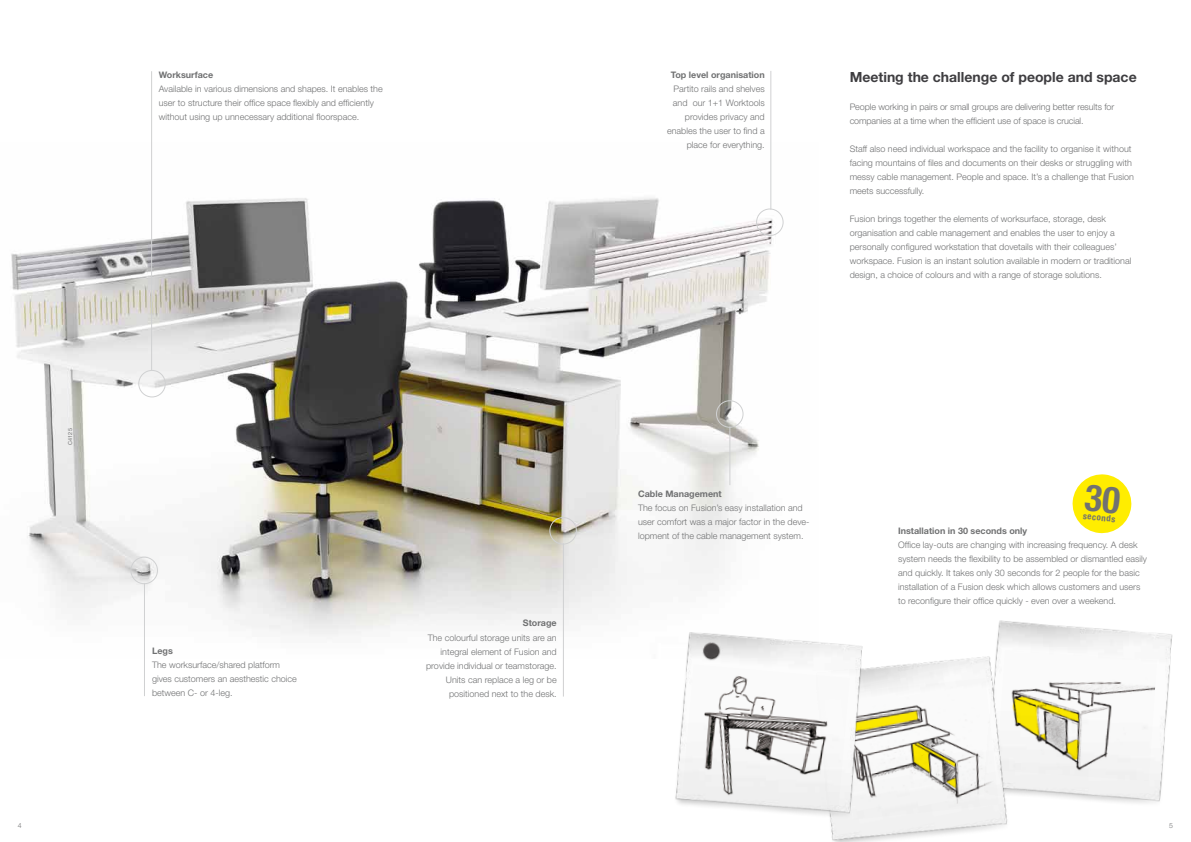
<style>
.page{position:relative;width:1191px;height:842px;background:#fff}
.page>*{position:absolute;margin:0;border:0;box-sizing:border-box;transform-origin:0 0}
.t1{font:700 14px "Helvetica Neue";color:#3e3d40}
.t2{font:300 9px/14px "Helvetica Neue";color:#707172}
.t3{font:700 9px "Helvetica Neue";color:#707172}
.t4{font:700 condensed 8.9px "Helvetica Neue";color:#707172}
.t5{font:300 7px "Helvetica Neue";color:#707172}
.t6{font:5.5px "Helvetica Neue";color:#707172}
</style>
<div class="page">
<img style="left:11px;top:142px;width:773px;height:494px">
<img style="left:998px;top:620px;width:175px;height:183px">
<img style="left:832px;top:626px;width:208px;height:216px">
<img style="left:996px;top:650px;width:161px;height:131px">
<img style="left:881px;top:678px;width:117px;height:141px">
<img style="left:655px;top:618px;width:226px;height:216px">
<img style="left:696px;top:637px;width:31px;height:27px">
<img style="left:682px;top:664px;width:167px;height:147px">
<hr style="left:151px;top:71px;width:1px;height:299px;background:#d0d1d2">
<div style="left:138px;top:370px;width:28px;height:27px;border:1px solid #d0d1d2;border-radius:50%"></div>
<hr style="left:770px;top:71px;width:1px;height:139px;background:#d0d1d2">
<div style="left:756px;top:208px;width:27px;height:28px;border:1px solid #d0d1d2;border-radius:50%"></div>
<hr style="left:729px;top:426px;width:1px;height:59px;background:#d0d1d2">
<div style="left:716px;top:400px;width:27px;height:28px;border:1px solid #d0d1d2;border-radius:50%"></div>
<hr style="left:144px;top:583px;width:1px;height:113px;background:#d0d1d2">
<div style="left:130px;top:557px;width:28px;height:27px;border:1px solid #d0d1d2;border-radius:50%"></div>
<hr style="left:563px;top:543px;width:1px;height:153px;background:#d0d1d2">
<div style="left:549px;top:517px;width:28px;height:28px;border:1px solid #d0d1d2;border-radius:50%"></div>
<svg style="left:1072px;top:474px;width:60px;height:60px"></svg>
<p class="t3" style="left:159px;top:69px;width:56px">Worksurface</p>
<p class="t2" style="left:159px;top:82px;width:225px">Available in various dimensions and shapes. It enables the user to structure their office space flexibly and efficiently without using up unnecessary additional floorspace.</p>
<p class="t6" style="left:67px;top:445px;width:18px;rotate:-90deg">C4125</p>
<p class="t3" style="left:152px;top:645px;width:22px">Legs</p>
<p class="t2" style="left:152px;top:658px;width:146px">The worksurface/shared platform gives customers an aesthestic choice between C- or 4-leg.</p>
<p class="t3" style="left:523px;top:618px;width:35px">Storage</p>
<p class="t2" style="left:426px;top:630px;width:132px;text-align:right">The colourful storage units are an integral element of Fusion and provide individual or teamstorage.<br>Units can replace a leg or be positioned next to the desk.</p>
<p class="t3" style="left:671px;top:69px;width:95px">Top level organisation</p>
<p class="t2" style="left:667px;top:82px;width:99px;text-align:right">Partito rails and shelves and our 1+1 Worktools provides privacy and enables the user to find a place for everything.</p>
<h1 class="t1" style="left:849px;top:68px;width:288px">Meeting the challenge of people and space</h1>
<p class="t2" style="left:849px;top:99px;width:266px">People working in pairs or small groups are delivering better results for companies at a time when the efficient use of space is crucial.</p>
<p class="t2" style="left:849px;top:141px;width:286px">Staff also need individual workspace and the facility to organise it without facing mountains of files and documents on their desks or struggling with messy cable management. People and space. It’s a challenge that Fusion meets successfully.</p>
<p class="t2" style="left:849px;top:211px;width:283px">Fusion brings together the elements of worksurface, storage, desk organisation and cable management and enables the user to enjoy a personally configured workstation that dovetails with their colleagues’ workspace. Fusion is an instant solution available in modern or traditional design, a choice of colours and with a range of storage solutions.</p>
<p class="t3" style="left:638px;top:488px;width:85px">Cable Management</p>
<p class="t2" style="left:638px;top:501px;width:173px">The focus on Fusion’s easy installation and user comfort was a major factor in the deve&shy;lopment of the cable management system.</p>
<p class="t4" style="left:1083px;top:510px;width:34px;rotate:6deg">seconds</p>
<p class="t3" style="left:898px;top:525px;width:131px">Installation in 30 seconds only</p>
<p class="t2" style="left:898px;top:537px;width:250px">Office lay-outs are changing with increasing frequency. A desk system needs the flexibility to be assembled or dismantled easily and quickly. It takes only 30 seconds for 2 people for the basic installation of a Fusion desk which allows customers and users to reconfigure their office quickly - even over a weekend.</p>
<p class="t5" style="left:18px;top:821px;width:5px">4</p>
<p class="t5" style="left:1169px;top:821px;width:5px">5</p>
</div>
